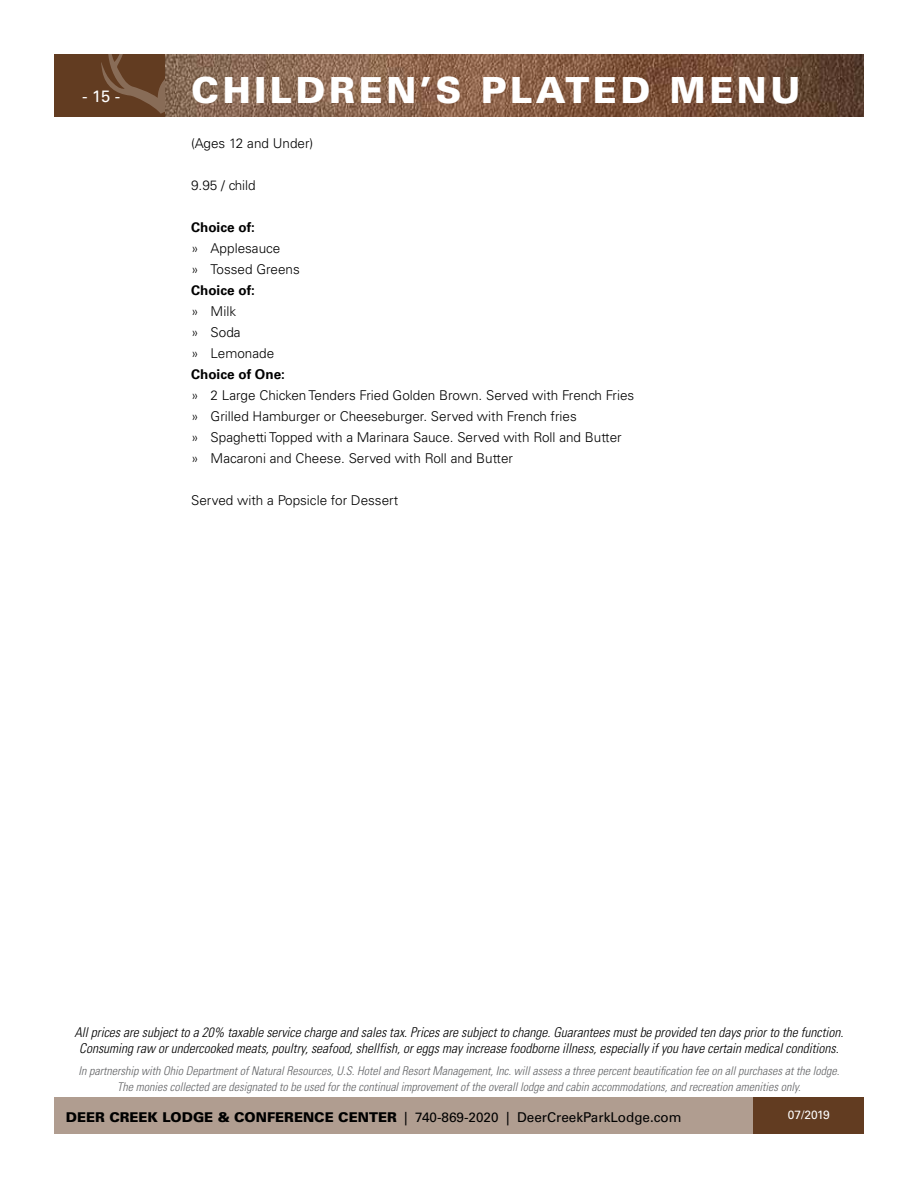
<style>
.page{position:relative;width:918px;height:1188px;background:#fff}
.page>*{position:absolute;margin:0;border:0;box-sizing:border-box;transform-origin:0 0}
.t1{font:900 36px "Univers LT Std";letter-spacing:.1em;color:#fff}
.t2{font:16.5px "Univers LT Std";color:#fff}
.t3{font:300 13.5px/21px "Univers LT Std";color:#000}
.t4{font:italic 300 condensed 13.5px/16.2px "Univers LT Std";color:#000;text-align:center}
.t5{font:13.5px "Univers LT Std";color:#000}
.t6{font:700 13.5px "Univers LT Std";color:#000}
.t7{font:italic 300 condensed 12px/16.2px "Univers LT Std";color:#636466;text-align:center}
.t8{font:12px "Univers LT Std";letter-spacing:-.03em;color:#fff}
.s1{font-weight:900}
</style>
<div class="page">
<div style="left:54px;top:1097px;width:810px;height:37px;background:#b09d90"></div>
<img style="left:164px;top:54px;width:700px;height:63px">
<div style="left:54px;top:54px;width:110px;height:63px;background:#623c21"></div>
<div style="left:754px;top:1097px;width:110px;height:37px;background:#623c21"></div>
<svg style="left:101px;top:54px;width:63px;height:60px"></svg>
<p class="t2" style="left:82px;top:86px;width:40px">- 15 -</p>
<h1 class="t1" style="left:191px;top:68px;width:611px">CHILDREN’S PLATED MENU</h1>
<p class="t3" style="left:191px;top:133px;width:124px">(Ages 12 and Under)</p>
<p class="t3" style="left:191px;top:175px;width:66px">9.95 / child</p>
<p class="t6" style="left:191px;top:219px;width:65px">Choice of:</p>
<p class="t3" style="left:191px;top:238px;width:110px">» Applesauce<br>» Tossed Greens</p>
<p class="t6" style="left:191px;top:282px;width:65px">Choice of:</p>
<p class="t3" style="left:191px;top:301px;width:85px">» Milk<br>» Soda<br>» Lemonade</p>
<p class="t6" style="left:191px;top:366px;width:95px">Choice of One:</p>
<p class="t3" style="left:191px;top:385px;width:445px">» 2 Large Chicken Tenders Fried Golden Brown. Served with French Fries » Grilled Hamburger or Cheeseburger. Served with French fries<br>» Spaghetti Topped with a Marinara Sauce. Served with Roll and Butter<br>» Macaroni and Cheese. Served with Roll and Butter</p>
<p class="t3" style="left:191px;top:490px;width:209px">Served with a Popsicle for Dessert</p>
<p class="t4" style="left:74px;top:1024px;width:771px">All prices are subject to a 20% taxable service charge and sales tax. Prices are subject to change. Guarantees must be provided ten days prior to the function.<br>Consuming raw or undercooked meats, poultry, seafood, shellfish, or eggs may increase foodborne illness, especially if you have certain medical conditions.</p>
<p class="t7" style="left:79px;top:1063px;width:762px">In partnership with Ohio Department of Natural Resources, U.S. Hotel and Resort Management, Inc. will assess a three percent beautification fee on all purchases at the lodge.<br>The monies collected are designated to be used for the continual improvement of the overall lodge and cabin accommodations, and recreation amenities only.</p>
<p class="t5" style="left:66px;top:1109px;width:617px"><span class="s1">DEER CREEK LODGE &amp; CONFERENCE CENTER</span> | 740-869-2020 | DeerCreekParkLodge.com</p>
<p class="t8" style="left:788px;top:1108px;width:43px">07/2019</p>
</div>
